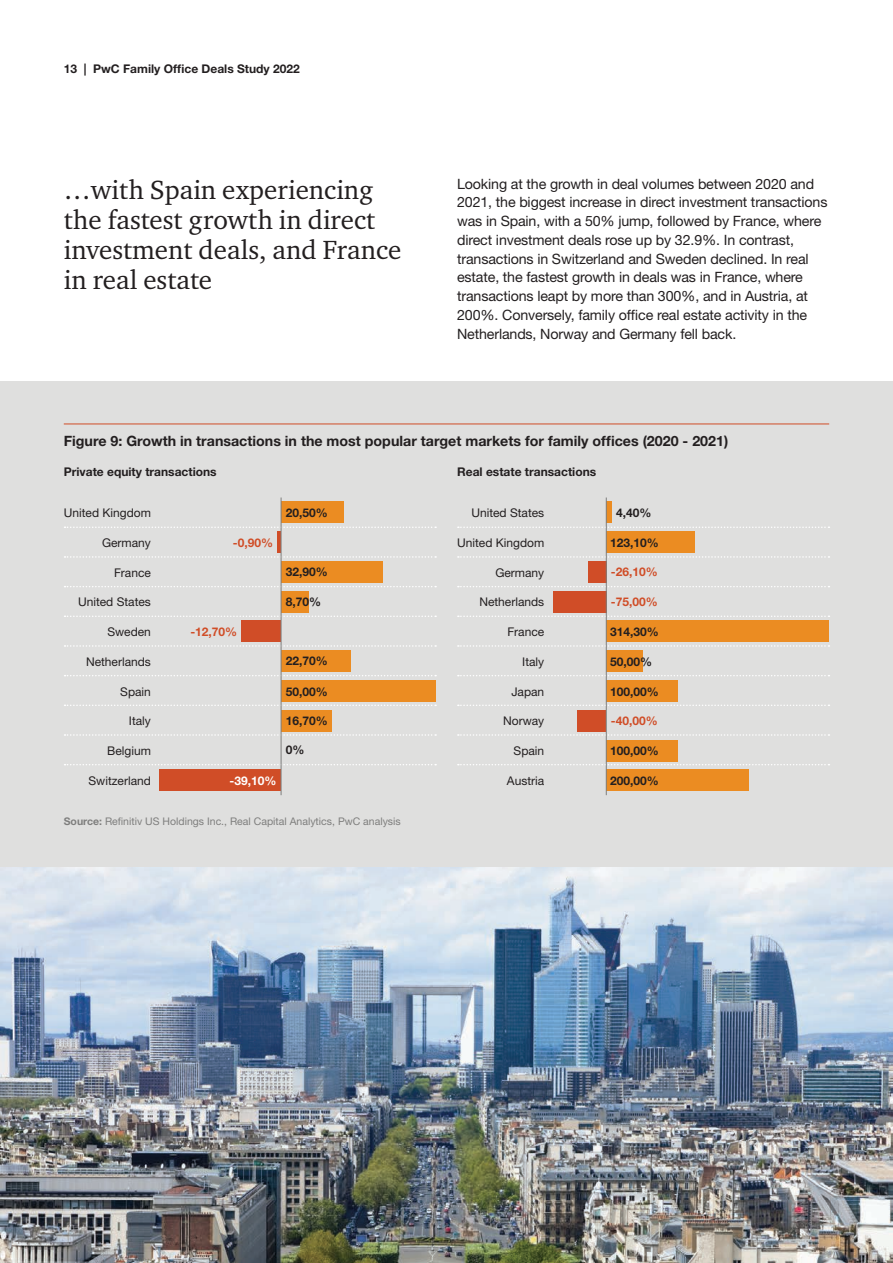
<style>
.page{position:relative;width:893px;height:1263px;background:#fff}
.page>*{position:absolute;margin:0;border:0;box-sizing:border-box;transform-origin:0 0}
.t1{font:27px/30px "Charter ITC";color:#231f20}
.t2{font:14.25px/18.8px "Helvetica Neue";letter-spacing:-.01em;color:#231f20}
.t3{font:700 14.25px "Helvetica Neue";color:#231f20}
.t4{font:700 12px "Helvetica Neue";color:#231f20}
.t5{font:12px "Helvetica Neue";color:#231f20}
.t6{font:700 12px "Helvetica Neue";color:#d04d27}
.t7{font:700 12px "Helvetica Neue";color:#fff}
.t8{font:10.5px "Helvetica Neue";color:#7e7e7d}
.s1{font-weight:700}
</style>
<div class="page">
<div style="left:0;top:381px;width:893px;height:486px;background:#dfdfde"></div>
<hr style="left:64px;top:424px;width:765px;height:1px;background:#d04d27">
<svg style="left:65px;top:526px;width:371px;height:2px"></svg>
<svg style="left:65px;top:645px;width:371px;height:2px"></svg>
<svg style="left:65px;top:586px;width:371px;height:1px"></svg>
<svg style="left:65px;top:704px;width:371px;height:2px"></svg>
<svg style="left:65px;top:556px;width:371px;height:2px"></svg>
<svg style="left:65px;top:675px;width:371px;height:1px"></svg>
<svg style="left:65px;top:615px;width:371px;height:2px"></svg>
<svg style="left:65px;top:734px;width:371px;height:2px"></svg>
<svg style="left:65px;top:764px;width:371px;height:1px"></svg>
<div style="left:281px;top:502px;width:63px;height:21px;background:#eb8c22"></div>
<svg style="left:277px;top:531px;width:4px;height:22px"></svg>
<div style="left:281px;top:561px;width:101px;height:21px;background:#eb8c22"></div>
<div style="left:281px;top:591px;width:27px;height:21px;background:#eb8c22"></div>
<div style="left:242px;top:621px;width:39px;height:21px;background:#d04d27"></div>
<div style="left:281px;top:651px;width:69px;height:21px;background:#eb8c22"></div>
<div style="left:281px;top:680px;width:155px;height:22px;background:#eb8c22"></div>
<div style="left:281px;top:710px;width:51px;height:21px;background:#eb8c22"></div>
<div style="left:160px;top:770px;width:121px;height:21px;background:#d04d27"></div>
<svg style="left:458px;top:526px;width:371px;height:2px"></svg>
<svg style="left:458px;top:645px;width:371px;height:2px"></svg>
<svg style="left:458px;top:586px;width:371px;height:1px"></svg>
<svg style="left:458px;top:704px;width:371px;height:2px"></svg>
<svg style="left:458px;top:556px;width:371px;height:2px"></svg>
<svg style="left:458px;top:675px;width:371px;height:1px"></svg>
<svg style="left:458px;top:615px;width:371px;height:2px"></svg>
<svg style="left:458px;top:734px;width:371px;height:2px"></svg>
<svg style="left:458px;top:764px;width:371px;height:1px"></svg>
<div style="left:606px;top:502px;width:6px;height:21px;background:#eb8c22"></div>
<div style="left:606px;top:531px;width:89px;height:22px;background:#eb8c22"></div>
<div style="left:588px;top:561px;width:18px;height:21px;background:#d04d27"></div>
<div style="left:553px;top:591px;width:53px;height:21px;background:#d04d27"></div>
<div style="left:606px;top:621px;width:223px;height:21px;background:#eb8c22"></div>
<div style="left:606px;top:651px;width:37px;height:21px;background:#eb8c22"></div>
<div style="left:606px;top:680px;width:72px;height:22px;background:#eb8c22"></div>
<div style="left:577px;top:710px;width:29px;height:21px;background:#d04d27"></div>
<div style="left:606px;top:740px;width:72px;height:21px;background:#eb8c22"></div>
<div style="left:606px;top:770px;width:142px;height:21px;background:#eb8c22"></div>
<hr style="left:606px;top:497px;width:1px;height:298px;background:#7e7e7d">
<img style="left:0;top:867px;width:893px;height:396px">
<hr style="left:281px;top:497px;width:1px;height:298px;background:#7e7e7d">
<p class="t4" style="left:64px;top:61px;width:238px">13 | PwC Family Office Deals Study 2022</p>
<h1 class="t1" style="left:64px;top:174px;width:339px">…with Spain experiencing the fastest growth in direct investment deals, and France in real estate</h1>
<p class="t2" style="left:457px;top:174px;width:372px">Looking at the growth in deal volumes between 2020 and 2021, the biggest increase in direct investment transactions was in Spain, with a 50% jump, followed by France, where direct investment deals rose up by 32.9%. In contrast, transactions in Switzerland and Sweden declined. In real estate, the fastest growth in deals was in France, where transactions leapt by more than 300%, and in Austria, at 200%. Conversely, family office real estate activity in the Netherlands, Norway and Germany fell back.</p>
<p class="t3" style="left:64px;top:432px;width:666px">Figure 9: Growth in transactions in the most popular target markets for family offices (2020 - 2021)</p>
<p class="t4" style="left:64px;top:464px;width:154px">Private equity transactions</p>
<p class="t4" style="left:457px;top:464px;width:141px">Real estate transactions</p>
<p class="t5" style="left:64px;top:506px;width:89px">United Kingdom</p>
<p class="t5" style="left:102px;top:535px;width:50px">Germany</p>
<p class="t5" style="left:114px;top:565px;width:38px">France</p>
<p class="t5" style="left:78px;top:595px;width:74px">United States</p>
<p class="t5" style="left:107px;top:625px;width:45px">Sweden</p>
<p class="t5" style="left:86px;top:654px;width:66px">Netherlands</p>
<p class="t5" style="left:120px;top:684px;width:32px">Spain</p>
<p class="t5" style="left:129px;top:714px;width:23px">Italy</p>
<p class="t5" style="left:107px;top:744px;width:45px">Belgium</p>
<p class="t5" style="left:89px;top:773px;width:64px">Switzerland</p>
<p class="t6" style="left:233px;top:535px;width:42px">-0,90%</p>
<p class="t6" style="left:190px;top:624px;width:48px">-12,70%</p>
<p class="t7" style="left:230px;top:773px;width:48px">-39,10%</p>
<p class="t5" style="left:471px;top:506px;width:74px">United States</p>
<p class="t5" style="left:457px;top:535px;width:89px">United Kingdom</p>
<p class="t5" style="left:495px;top:565px;width:50px">Germany</p>
<p class="t5" style="left:479px;top:595px;width:66px">Netherlands</p>
<p class="t5" style="left:507px;top:625px;width:38px">France</p>
<p class="t5" style="left:522px;top:654px;width:23px">Italy</p>
<p class="t5" style="left:511px;top:684px;width:34px">Japan</p>
<p class="t5" style="left:503px;top:714px;width:43px">Norway</p>
<p class="t5" style="left:514px;top:744px;width:32px">Spain</p>
<p class="t5" style="left:507px;top:773px;width:39px">Austria</p>
<p class="t4" style="left:286px;top:505px;width:44px">20,50%</p>
<p class="t4" style="left:616px;top:505px;width:37px">4,40%</p>
<p class="t4" style="left:610px;top:535px;width:50px">123,10%</p>
<p class="t6" style="left:611px;top:565px;width:48px">-26,10%</p>
<p class="t6" style="left:611px;top:595px;width:48px">-75,00%</p>
<p class="t4" style="left:286px;top:565px;width:44px">32,90%</p>
<p class="t4" style="left:286px;top:595px;width:37px">8,70%</p>
<p class="t4" style="left:610px;top:624px;width:50px">314,30%</p>
<p class="t4" style="left:610px;top:654px;width:44px">50,00%</p>
<p class="t4" style="left:610px;top:684px;width:50px">100,00%</p>
<p class="t4" style="left:286px;top:654px;width:44px">22,70%</p>
<p class="t4" style="left:286px;top:684px;width:44px">50,00%</p>
<p class="t4" style="left:286px;top:714px;width:44px">16,70%</p>
<p class="t4" style="left:286px;top:742px;width:20px">0%</p>
<p class="t6" style="left:611px;top:714px;width:48px">-40,00%</p>
<p class="t4" style="left:610px;top:743px;width:50px">100,00%</p>
<p class="t4" style="left:610px;top:773px;width:50px">200,00%</p>
<p class="t8" style="left:64px;top:815px;width:338px"><span class="s1">Source:</span> Refinitiv US Holdings Inc., Real Capital Analytics, PwC analysis</p>
</div>
